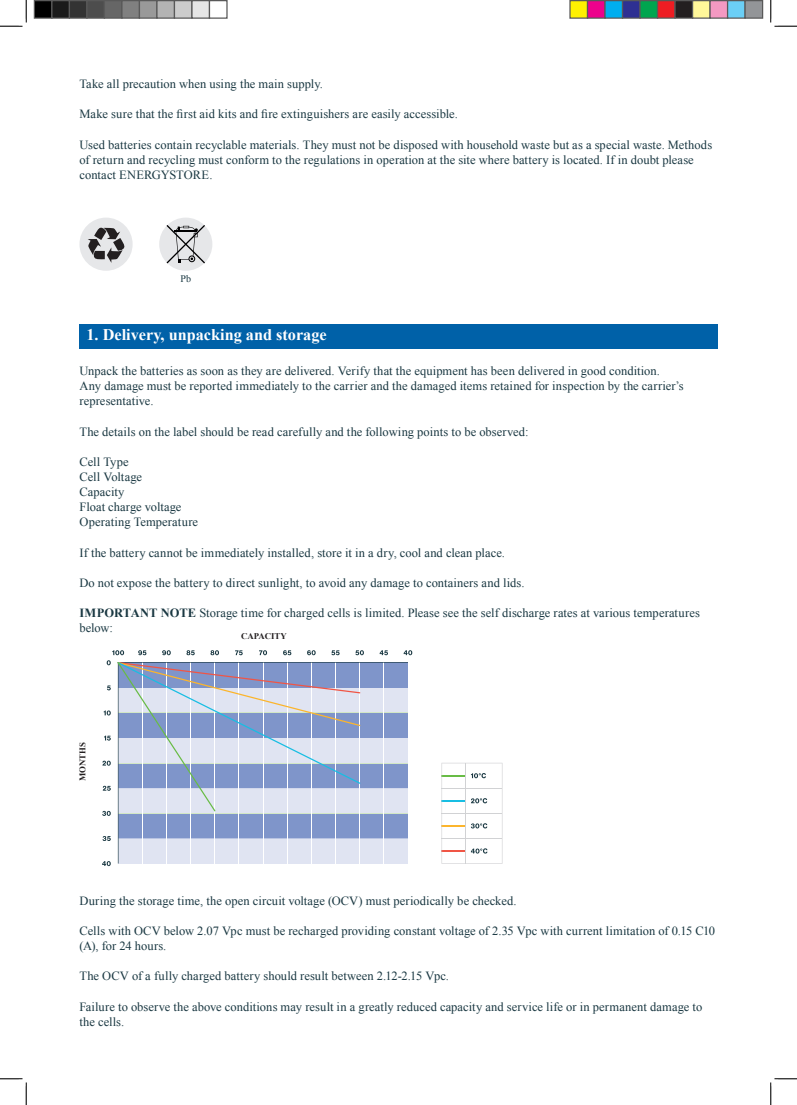
<style>
.page{position:relative;width:797px;height:1105px;background:#fff}
.page>*{position:absolute;margin:0;border:0;box-sizing:border-box;transform-origin:0 0}
.t1{font:700 16.25px "Times New Roman";color:#fff}
.t2{font:12.5px/15.1px "Times New Roman";letter-spacing:.005em;color:#1a3842}
.t3{font:10px "Times New Roman";color:#1a3842}
.t4{font:700 8.75px "Times New Roman";color:#231f20}
.s1{font-weight:700}
</style>
<div class="page">
<div style="left:79px;top:218px;width:54px;height:53px;background:#e6e7e9;border-radius:50%"></div>
<svg style="left:88px;top:227px;width:37px;height:36px"></svg>
<div style="left:159px;top:218px;width:53px;height:53px;background:#e6e7e9;border-radius:50%"></div>
<svg style="left:166px;top:225px;width:39px;height:38px"></svg>
<div style="left:118px;top:841px;width:290px;height:22px;background:#e0e4f2"></div>
<svg style="left:102px;top:861px;width:9px;height:5px"></svg>
<svg style="left:102px;top:650px;width:310px;height:191px;background:#b4c0dc"></svg>
<svg style="left:441px;top:763px;width:61px;height:101px"></svg>
<hr style="left:442px;top:788px;width:60px;height:1px;background:#d1d2d4">
<hr style="left:442px;top:813px;width:60px;height:1px;background:#d1d2d4">
<hr style="left:442px;top:838px;width:60px;height:1px;background:#d1d2d4">
<hr style="left:465px;top:763px;width:1px;height:100px;background:#d1d2d4">
<div style="left:79px;top:324px;width:638px;height:25px;background:#0061a8"></div>
<svg style="left:0;top:0;width:27px;height:27px"></svg>
<svg style="left:0;top:1078px;width:27px;height:27px"></svg>
<svg style="left:770px;top:0;width:27px;height:27px"></svg>
<svg style="left:770px;top:1078px;width:27px;height:27px"></svg>
<div style="left:34px;top:1px;width:18px;height:17px;background:#000"></div>
<div style="left:34px;top:0;width:18px;height:19px;border:1px solid #595959"></div>
<div style="left:52px;top:1px;width:17px;height:17px;background:#1a1a1a"></div>
<div style="left:51px;top:0;width:19px;height:19px;border:1px solid #595959"></div>
<div style="left:69px;top:1px;width:18px;height:17px;background:#333"></div>
<div style="left:69px;top:0;width:19px;height:19px;border:1px solid #595959"></div>
<div style="left:87px;top:1px;width:17px;height:17px;background:#4d4d4d"></div>
<div style="left:86px;top:0;width:19px;height:19px;border:1px solid #595959"></div>
<div style="left:104px;top:1px;width:18px;height:17px;background:#666"></div>
<div style="left:104px;top:0;width:18px;height:19px;border:1px solid #595959"></div>
<div style="left:122px;top:1px;width:17px;height:17px;background:#808080"></div>
<div style="left:121px;top:0;width:19px;height:19px;border:1px solid #595959"></div>
<div style="left:139px;top:1px;width:18px;height:17px;background:#999"></div>
<div style="left:139px;top:0;width:19px;height:19px;border:1px solid #595959"></div>
<div style="left:157px;top:1px;width:17px;height:17px;background:#b3b3b3"></div>
<div style="left:156px;top:0;width:19px;height:19px;border:1px solid #595959"></div>
<div style="left:174px;top:1px;width:18px;height:17px;background:#ccc"></div>
<div style="left:174px;top:0;width:18px;height:19px;border:1px solid #595959"></div>
<div style="left:192px;top:1px;width:17px;height:17px;background:#e6e6e6"></div>
<div style="left:191px;top:0;width:19px;height:19px;border:1px solid #595959"></div>
<div style="left:209px;top:0;width:19px;height:19px;border:1px solid #595959"></div>
<div style="left:570px;top:1px;width:17px;height:17px;background:#fff101"></div>
<div style="left:569px;top:0;width:19px;height:19px;border:1px solid #595959"></div>
<div style="left:587px;top:1px;width:18px;height:17px;background:#ed028c"></div>
<div style="left:587px;top:0;width:18px;height:19px;border:1px solid #595959"></div>
<div style="left:605px;top:1px;width:17px;height:17px;background:#00aeef"></div>
<div style="left:604px;top:0;width:19px;height:19px;border:1px solid #595959"></div>
<div style="left:622px;top:1px;width:18px;height:17px;background:#2e3092"></div>
<div style="left:622px;top:0;width:18px;height:19px;border:1px solid #595959"></div>
<div style="left:640px;top:1px;width:17px;height:17px;background:#00a54f"></div>
<div style="left:639px;top:0;width:19px;height:19px;border:1px solid #595959"></div>
<div style="left:657px;top:1px;width:18px;height:17px;background:#ee1d23"></div>
<div style="left:657px;top:0;width:18px;height:19px;border:1px solid #595959"></div>
<div style="left:675px;top:1px;width:17px;height:17px;background:#231f20"></div>
<div style="left:674px;top:0;width:19px;height:19px;border:1px solid #595959"></div>
<div style="left:692px;top:1px;width:18px;height:17px;background:#fff79a"></div>
<div style="left:692px;top:0;width:18px;height:19px;border:1px solid #595959"></div>
<div style="left:710px;top:1px;width:17px;height:17px;background:#f499c2"></div>
<div style="left:709px;top:0;width:19px;height:19px;border:1px solid #595959"></div>
<div style="left:727px;top:1px;width:18px;height:17px;background:#6bcff6"></div>
<div style="left:727px;top:0;width:18px;height:19px;border:1px solid #595959"></div>
<div style="left:745px;top:1px;width:17px;height:17px;background:#939598"></div>
<div style="left:744px;top:0;width:19px;height:19px;border:1px solid #595959"></div>
<p class="t2" style="left:79px;top:76px;width:245px">Take all precaution when using the main supply.</p>
<p class="t2" style="left:79px;top:106px;width:380px">Make sure that the first aid kits and fire extinguishers are easily accessible.</p>
<p class="t2" style="left:79px;top:137px;width:634px">Used batteries contain recyclable materials. They must not be disposed with household waste but as a special waste. Methods of return and recycling must conform to the regulations in operation at the site where battery is located. If in doubt please contact ENERGYSTORE.</p>
<p class="t3" style="left:180px;top:272px;width:12px">Pb</p>
<p class="t1" style="left:86px;top:323px;width:242px">1. Delivery, unpacking and storage</p>
<p class="t2" style="left:79px;top:363px;width:606px">Unpack the batteries as soon as they are delivered. Verify that the equipment has been delivered in good condition.<br>Any damage must be reported immediately to the carrier and the damaged items retained for inspection by the carrier’s representative.</p>
<p class="t2" style="left:79px;top:424px;width:451px">The details on the label should be read carefully and the following points to be observed:</p>
<p class="t2" style="left:79px;top:454px;width:51px">Cell Type</p>
<p class="t2" style="left:79px;top:469px;width:64px">Cell Voltage</p>
<p class="t2" style="left:79px;top:484px;width:47px">Capacity</p>
<p class="t2" style="left:79px;top:499px;width:104px">Float charge voltage</p>
<p class="t2" style="left:79px;top:514px;width:120px">Operating Temperature</p>
<p class="t2" style="left:79px;top:545px;width:427px">If the battery cannot be immediately installed, store it in a dry, cool and clean place.</p>
<p class="t2" style="left:79px;top:575px;width:446px">Do not expose the battery to direct sunlight, to avoid any damage to containers and lids.</p>
<p class="t2" style="left:79px;top:605px;width:622px"><span class="s1">IMPORTANT NOTE</span> Storage time for charged cells is limited. Please see the self discharge rates at various temperatures below:</p>
<p class="t4" style="left:241px;top:630px;width:47px">CAPACITY</p>
<p class="t4" style="left:76px;top:781px;width:40px;rotate:-90deg">MONTHS</p>
<p class="t2" style="left:79px;top:893px;width:438px">During the storage time, the open circuit voltage (OCV) must periodically be checked.</p>
<p class="t2" style="left:79px;top:923px;width:637px">Cells with OCV below 2.07 Vpc must be recharged providing constant voltage of 2.35 Vpc with current limitation of 0.15 C10 (A), for 24 hours.</p>
<p class="t2" style="left:79px;top:968px;width:371px">The OCV of a fully charged battery should result between 2.12-2.15 Vpc.</p>
<p class="t2" style="left:79px;top:999px;width:624px">Failure to observe the above conditions may result in a greatly reduced capacity and service life or in permanent damage to the cells.</p>
</div>
